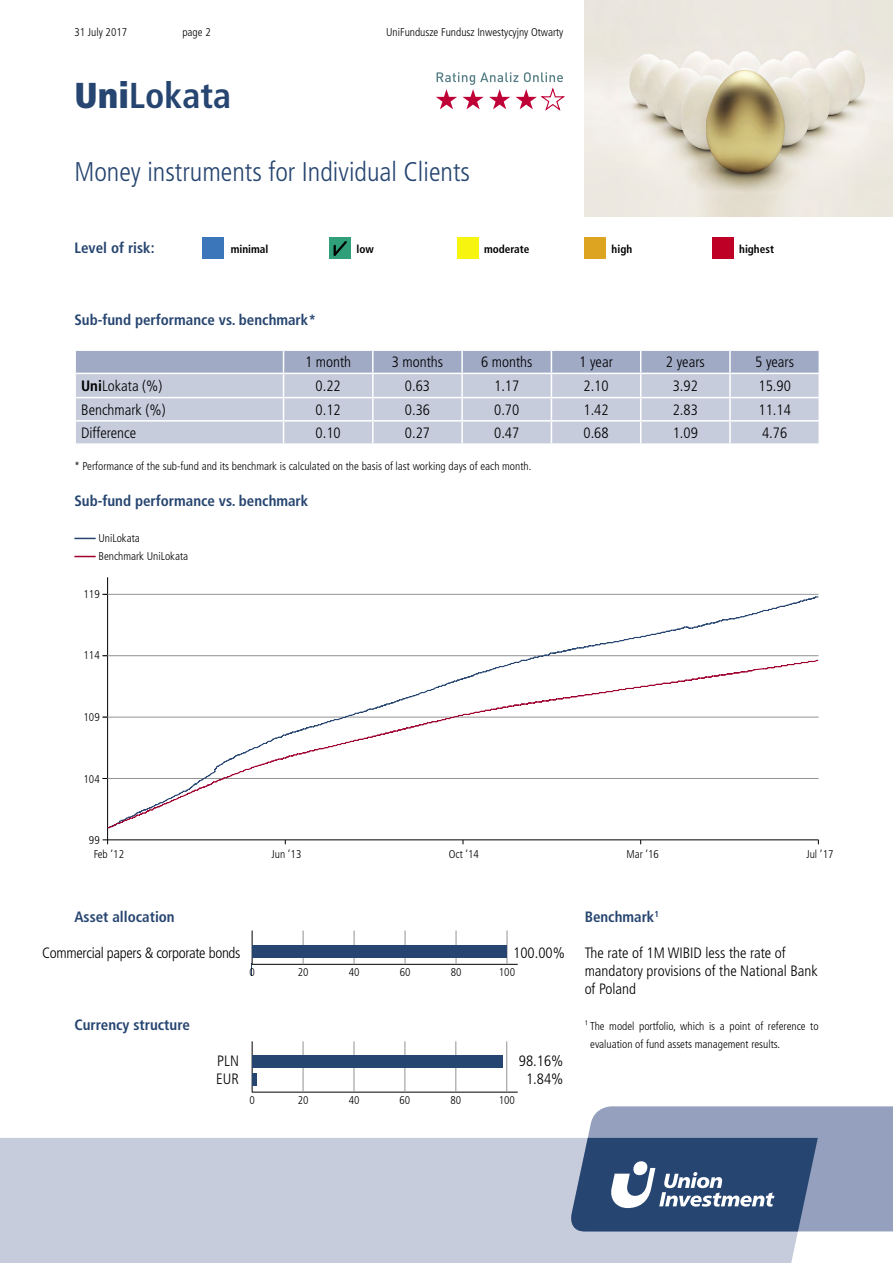
<style>
.page{position:relative;width:893px;height:1263px;background:#fff}
.page>*{position:absolute;margin:0;border:0;box-sizing:border-box;transform-origin:0 0}
.t1{font:700 condensed 36px "Frutiger LT Pro";color:#264570}
.t2{font:300 condensed 27px "Frutiger LT Pro";color:#264570}
._04_Copy_10_pt{font:300 condensed 15px/18px "Frutiger LT Pro";color:#000}
._03_Subhead_10_pt{font:700 condensed 15px "Frutiger LT Pro";color:#264570}
.tabela_wynikow{font:300 condensed 15px "Frutiger LT Pro";color:#000}
._04_Copy_10_pt-2{font:300 condensed 15px "Frutiger LT Pro";letter-spacing:-.02em;color:#000}
._07_Issue_details__p{font:300 condensed 11.25px/18px "Frutiger LT Pro";color:#000}
.wykres_poziom{font:300 condensed 11.25px "Frutiger LT Pro";color:#000}
.t3{font:700 condensed 11.25px "Frutiger LT Pro";color:#000}
.wykres_pion{font:300 condensed 11.25px "Frutiger LT Pro";color:#000}
.s1{font-weight:900}
.s2{font-weight:700}
</style>
<div class="page">
<div style="left:202px;top:238px;width:21px;height:21px;background:#3b76ba"></div>
<div style="left:330px;top:238px;width:21px;height:21px;background:#30a07a"></div>
<svg style="left:334px;top:241px;width:13px;height:15px"></svg>
<div style="left:457px;top:238px;width:21px;height:21px;background:#f7f410"></div>
<div style="left:585px;top:238px;width:21px;height:21px;background:#dda421"></div>
<div style="left:712px;top:238px;width:21px;height:21px;background:#be0027"></div>
<div style="left:0;top:1138px;width:818px;height:125px;background:#c7ccdd"></div>
<svg style="left:568px;top:1106px;width:325px;height:125px;background:#6a7d9e"></svg>
<img style="left:585px;top:0;width:308px;height:217px">
<svg style="left:436px;top:72px;width:129px;height:39px"></svg>
<svg style="left:75px;top:350px;width:744px;height:94px;background:#c2c7d9"></svg>
<hr style="left:284px;top:443px;width:89px;height:2px;background:#fff">
<hr style="left:373px;top:443px;width:89px;height:2px;background:#fff">
<hr style="left:462px;top:443px;width:89px;height:2px;background:#fff">
<hr style="left:551px;top:443px;width:90px;height:2px;background:#fff">
<hr style="left:641px;top:443px;width:89px;height:2px;background:#fff">
<hr style="left:730px;top:443px;width:90px;height:2px;background:#fff">
<svg style="left:74px;top:538px;width:22px;height:1px"></svg>
<svg style="left:74px;top:556px;width:22px;height:1px"></svg>
<hr style="left:252px;top:964px;width:266px;height:1px;background:#000">
<hr style="left:303px;top:930px;width:1px;height:34px;background:#939393">
<hr style="left:354px;top:930px;width:1px;height:34px;background:#939393">
<hr style="left:405px;top:930px;width:1px;height:34px;background:#939393">
<hr style="left:456px;top:930px;width:1px;height:34px;background:#939393">
<hr style="left:507px;top:930px;width:1px;height:34px;background:#939393">
<hr style="left:252px;top:930px;width:1px;height:34px;background:#000">
<div style="left:252px;top:945px;width:255px;height:13px;background:#264570"></div>
<hr style="left:252px;top:1092px;width:266px;height:1px;background:#000">
<hr style="left:303px;top:1041px;width:1px;height:51px;background:#939393">
<hr style="left:354px;top:1041px;width:1px;height:51px;background:#939393">
<hr style="left:405px;top:1041px;width:1px;height:51px;background:#939393">
<hr style="left:456px;top:1041px;width:1px;height:51px;background:#939393">
<hr style="left:506px;top:1041px;width:1px;height:51px;background:#939393">
<hr style="left:252px;top:1041px;width:1px;height:51px;background:#000">
<div style="left:252px;top:1055px;width:250px;height:12px;background:#264570"></div>
<div style="left:252px;top:1073px;width:5px;height:13px;background:#264570"></div>
<hr style="left:107px;top:577px;width:1px;height:267px;background:#000">
<hr style="left:103px;top:839px;width:716px;height:1px;background:#000">
<hr style="left:103px;top:594px;width:716px;height:1px;background:#939393">
<svg style="left:107px;top:595px;width:712px;height:64px"></svg>
<svg style="left:107px;top:659px;width:712px;height:170px"></svg>
<p class="_07_Issue_details__p" style="left:74px;top:23px;width:54px">31 July 2017</p>
<p class="_07_Issue_details__p" style="left:182px;top:23px;width:30px">page 2</p>
<p class="_07_Issue_details__p" style="left:386px;top:23px;width:179px">UniFundusze Fundusz Inwestycyjny Otwarty</p>
<h1 class="t1" style="left:74px;top:75px;width:158px"><span class="s1">Uni</span>Lokata</h1>
<h2 class="t2" style="left:74px;top:156px;width:397px">Money instruments for Individual Clients</h2>
<h3 class="_03_Subhead_10_pt" style="left:74px;top:239px;width:82px">Level of risk:</h3>
<p class="t3" style="left:231px;top:242px;width:39px">minimal</p>
<p class="t3" style="left:356px;top:242px;width:19px">low</p>
<p class="t3" style="left:484px;top:242px;width:47px">moderate</p>
<p class="t3" style="left:612px;top:242px;width:22px">high</p>
<p class="t3" style="left:739px;top:242px;width:36px">highest</p>
<p class="_03_Subhead_10_pt" style="left:74px;top:311px;width:243px">Sub-fund performance vs. benchmark*</p>
<p class="_04_Copy_10_pt" style="left:305px;top:353px;width:48px">1 month</p>
<p class="_04_Copy_10_pt" style="left:392px;top:353px;width:53px">3 months</p>
<p class="_04_Copy_10_pt" style="left:481px;top:353px;width:53px">6 months</p>
<p class="_04_Copy_10_pt" style="left:579px;top:353px;width:35px">1 year</p>
<p class="_04_Copy_10_pt" style="left:666px;top:353px;width:40px">2 years</p>
<p class="_04_Copy_10_pt" style="left:755px;top:353px;width:40px">5 years</p>
<p class="_04_Copy_10_pt" style="left:81px;top:377px;width:83px"><span class="s2">Uni</span>Lokata (%)</p>
<p class="tabela_wynikow" style="left:316px;top:377px;width:27px">0.22</p>
<p class="tabela_wynikow" style="left:405px;top:377px;width:27px">0.63</p>
<p class="tabela_wynikow" style="left:494px;top:377px;width:27px">1.17</p>
<p class="tabela_wynikow" style="left:583px;top:377px;width:27px">2.10</p>
<p class="tabela_wynikow" style="left:673px;top:377px;width:27px">3.92</p>
<p class="tabela_wynikow" style="left:758px;top:377px;width:34px">15.90</p>
<p class="_04_Copy_10_pt" style="left:81px;top:401px;width:86px">Benchmark (%)</p>
<p class="tabela_wynikow" style="left:316px;top:401px;width:27px">0.12</p>
<p class="tabela_wynikow" style="left:405px;top:401px;width:27px">0.36</p>
<p class="tabela_wynikow" style="left:494px;top:401px;width:27px">0.70</p>
<p class="tabela_wynikow" style="left:583px;top:401px;width:27px">1.42</p>
<p class="tabela_wynikow" style="left:673px;top:401px;width:27px">2.83</p>
<p class="tabela_wynikow" style="left:758px;top:401px;width:34px">11.14</p>
<p class="_04_Copy_10_pt" style="left:81px;top:424px;width:57px">Difference</p>
<p class="tabela_wynikow" style="left:316px;top:424px;width:27px">0.10</p>
<p class="tabela_wynikow" style="left:405px;top:424px;width:27px">0.27</p>
<p class="tabela_wynikow" style="left:494px;top:424px;width:27px">0.47</p>
<p class="tabela_wynikow" style="left:583px;top:424px;width:27px">0.68</p>
<p class="tabela_wynikow" style="left:673px;top:424px;width:27px">1.09</p>
<p class="tabela_wynikow" style="left:762px;top:424px;width:27px">4.76</p>
<p class="_07_Issue_details__p" style="left:74px;top:457px;width:458px">* Performance of the sub-fund and its benchmark is calculated on the basis of last working days of each month.</p>
<p class="_03_Subhead_10_pt" style="left:74px;top:492px;width:235px">Sub-fund performance vs. benchmark</p>
<p class="_07_Issue_details__p" style="left:98px;top:529px;width:43px">UniLokata</p>
<p class="_07_Issue_details__p" style="left:98px;top:547px;width:91px">Benchmark UniLokata</p>
<p class="wykres_pion" style="left:84px;top:587px;width:18px">119</p>
<p class="wykres_pion" style="left:84px;top:649px;width:18px">114</p>
<p class="wykres_pion" style="left:84px;top:711px;width:18px">109</p>
<p class="wykres_pion" style="left:84px;top:772px;width:18px">104</p>
<p class="wykres_pion" style="left:89px;top:834px;width:12px">99</p>
<p class="wykres_poziom" style="left:94px;top:847px;width:32px">Feb ’12</p>
<p class="wykres_poziom" style="left:271px;top:847px;width:31px">Jun ’13</p>
<p class="wykres_poziom" style="left:449px;top:847px;width:32px">Oct ’14</p>
<p class="wykres_poziom" style="left:626px;top:847px;width:34px">Mar ’16</p>
<p class="wykres_poziom" style="left:806px;top:847px;width:29px">Jul ’17</p>
<p class="_03_Subhead_10_pt" style="left:74px;top:908px;width:102px">Asset allocation</p>
<p class="_04_Copy_10_pt-2" style="left:42px;top:944px;width:200px">Commercial papers &amp; corporate bonds</p>
<p class="_04_Copy_10_pt" style="left:513px;top:944px;width:53px">100.00%</p>
<p class="_07_Issue_details__p" style="left:250px;top:963px;width:7px">0</p>
<p class="_07_Issue_details__p" style="left:298px;top:963px;width:12px">20</p>
<p class="_07_Issue_details__p" style="left:349px;top:963px;width:12px">40</p>
<p class="_07_Issue_details__p" style="left:400px;top:963px;width:12px">60</p>
<p class="_07_Issue_details__p" style="left:451px;top:963px;width:12px">80</p>
<p class="_07_Issue_details__p" style="left:499px;top:963px;width:18px">100</p>
<p class="_03_Subhead_10_pt" style="left:74px;top:1016px;width:117px">Currency structure</p>
<p class="_04_Copy_10_pt" style="left:217px;top:1052px;width:23px">PLN</p>
<p class="_04_Copy_10_pt" style="left:216px;top:1070px;width:24px">EUR</p>
<p class="_04_Copy_10_pt" style="left:519px;top:1052px;width:46px">98.16%</p>
<p class="_04_Copy_10_pt" style="left:526px;top:1070px;width:39px">1.84%</p>
<p class="_07_Issue_details__p" style="left:250px;top:1091px;width:7px">0</p>
<p class="_07_Issue_details__p" style="left:298px;top:1091px;width:12px">20</p>
<p class="_07_Issue_details__p" style="left:349px;top:1091px;width:12px">40</p>
<p class="_07_Issue_details__p" style="left:400px;top:1091px;width:12px">60</p>
<p class="_07_Issue_details__p" style="left:450px;top:1091px;width:12px">80</p>
<p class="_07_Issue_details__p" style="left:499px;top:1091px;width:18px">100</p>
<p class="_03_Subhead_10_pt" style="left:585px;top:908px;width:76px">Benchmark<sup>1</sup></p>
<p class="_04_Copy_10_pt" style="left:585px;top:944px;width:235px">The rate of 1M WIBID less the rate of mandatory provisions of the National Bank of Poland</p>
<p class="_07_Issue_details__p" style="left:590px;top:1017px;width:230px;text-indent:-6px">¹ The model portfolio, which is a point of reference to evaluation of fund assets management results.</p>
</div>
